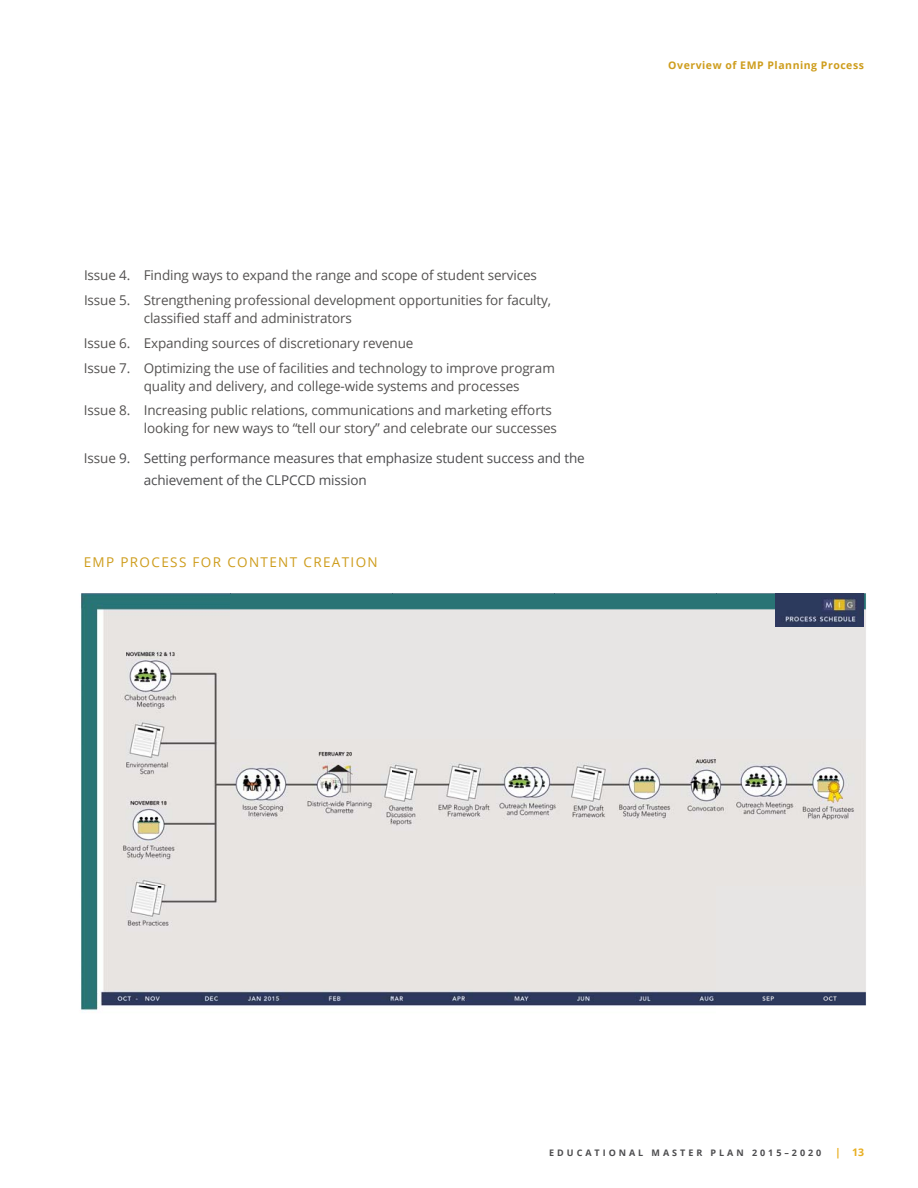
<style>
.page{position:relative;width:918px;height:1188px;background:#fff}
.page>*{position:absolute;margin:0;border:0;box-sizing:border-box;transform-origin:0 0}
.t1{font:13.5px/24.8px "Open Sans";letter-spacing:-.01em;color:#545251}
.t2{font:13.5px "Open Sans";letter-spacing:-.01em;color:#4c4c4e}
.t3{font:13.5px "Open Sans";letter-spacing:.1em;color:#ce9d1d}
.t4{font:700 10.5px "Open Sans";letter-spacing:.05em;color:#ce9d1d}
.t5{font:700 10.5px "Open Sans";color:#e8af21}
.t6{font:700 9px "Open Sans";letter-spacing:.33em;color:#4c4c4e}
.s1{color:#4c4c4e}
</style>
<div class="page">
<img style="left:80px;top:593px;width:786px;height:418px">
<img style="left:775px;top:593px;width:89px;height:34px">
<p class="t1" style="left:84px;top:263px;width:469px">Issue 4. Finding ways to expand the range and scope of student services<br>Issue 5. Strengthening professional development opportunities for faculty,</p>
<p class="t1" style="left:84px;top:305px;width:472px;text-indent:60px">classified staff and administrators<br>Issue 6. Expanding sources of discretionary revenue<br>Issue 7. Optimizing the use of facilities and technology to improve program</p>
<p class="t1" style="left:84px;top:373px;width:469px;text-indent:60px">quality and delivery, and college-wide systems and processes<br>Issue 8. Increasing public relations, communications and marketing efforts</p>
<p class="t1" style="left:84px;top:413px;width:502px;line-height:29.2px;text-indent:60px">looking for new ways to “tell our story” and celebrate our successes<br>Issue <span class="s1">9. Setting performance measures that emphasize student success and the</span></p>
<p class="t2" style="left:144px;top:471px;width:225px">achievement of the CLPCCD mission</p>
<p class="t3" style="left:84px;top:552px;width:296px">EMP PROCESS FOR CONTENT CREATION</p>
<p class="t4" style="left:668px;top:57px;width:197px">Overview of EMP Planning Process</p>
<p class="t6" style="left:549px;top:1146px;width:274px">EDUCATIONAL MASTER PLAN 2015–2020</p>
<p class="t5" style="left:835px;top:1144px;width:30px">| 13</p>
</div>
